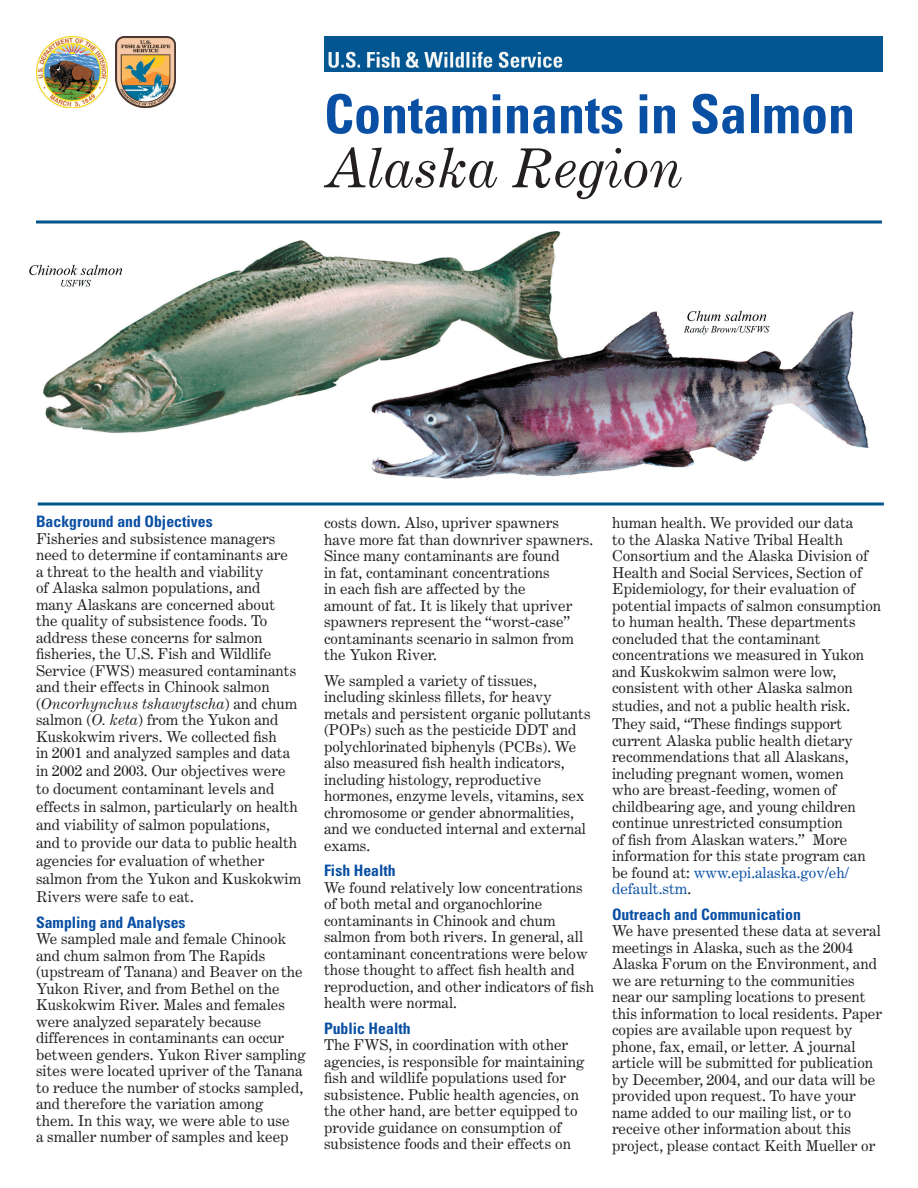
<style>
.page{position:relative;width:918px;height:1188px;background:#fff}
.page>*{position:absolute;margin:0;border:0;box-sizing:border-box;transform-origin:0 0}
.t1{font:700 condensed 54px "Univers";color:#094fa3}
.t2{font:italic 54px "Century Expanded";color:#231f20}
.t3{font:700 condensed 15.75px "Univers";color:#094fa3}
.t4{font:15px/16.5px "Century Expanded";color:#231f20}
.s1{font-style:italic}
.s2{color:#094fa3}
</style>
<div class="page">
<img style="left:324px;top:36px;width:558px;height:36px">
<img style="left:36px;top:36px;width:72px;height:72px">
<img style="left:115px;top:36px;width:61px;height:72px">
<svg style="left:36px;top:220px;width:846px;height:4px;background:#407fa7"></svg>
<svg style="left:38px;top:502px;width:846px;height:4px;background:#407fa7"></svg>
<img style="left:29px;top:232px;width:840px;height:247px">
<h1 class="t1" style="left:324px;top:81px;width:533px">Contaminants in Salmon</h1>
<h1 class="t2" style="left:324px;top:136px;width:360px">Alaska Region</h1>
<p class="t3" style="left:36px;top:512px;width:178px">Background and Objectives</p>
<p class="t4" style="left:36px;top:530px;width:263px">Fisheries and subsistence managers need to determine if contaminants are a threat to the health and viability<br>of Alaska salmon populations, and many Alaskans are concerned about the quality of subsistence foods. To address these concerns for salmon fisheries, the U.S. Fish and Wildlife Service (FWS) measured contaminants and their effects in Chinook salmon (<span class="s1">Oncorhynchus tshawytscha</span>) and chum salmon (<span class="s1">O. keta</span>) from the Yukon and Kuskokwim rivers. We collected fish<br>in 2001 and analyzed samples and data</p>
<p class="t4" style="left:36px;top:762px;width:267px;line-height:18px">in 2002 and 2003. Our objectives were to document contaminant levels and effects in salmon, particularly on health and viability of salmon populations,<br>and to provide our data to public health agencies for evaluation of whether salmon from the Yukon and Kuskokwim Rivers were safe to eat.</p>
<p class="t3" style="left:36px;top:912px;width:151px">Sampling and Analyses</p>
<p class="t4" style="left:36px;top:930px;width:271px">We sampled male and female Chinook and chum salmon from The Rapids (upstream of Tanana) and Beaver on the Yukon River, and from Bethel on the Kuskokwim River. Males and females were analyzed separately because differences in contaminants can occur between genders. Yukon River sampling sites were located upriver of the Tanana to reduce the number of stocks sampled, and therefore the variation among<br>them. In this way, we were able to use<br>a smaller number of samples and keep</p>
<p class="t4" style="left:324px;top:515px;width:271px">costs down. Also, upriver spawners have more fat than downriver spawners.<br>Since many contaminants are found<br>in fat, contaminant concentrations<br>in each fish are affected by the<br>amount of fat. It is likely that upriver spawners represent the “worst-case” contaminants scenario in salmon from the Yukon River.</p>
<p class="t4" style="left:324px;top:672px;width:268px">We sampled a variety of tissues, including skinless fillets, for heavy metals and persistent organic pollutants (POPs) such as the pesticide DDT and polychlorinated biphenyls (PCBs). We also measured fish health indicators, including histology, reproductive hormones, enzyme levels, vitamins, sex chromosome or gender abnormalities, and we conducted internal and external exams.</p>
<p class="t3" style="left:324px;top:861px;width:73px">Fish Health</p>
<p class="t4" style="left:324px;top:879px;width:272px">We found relatively low concentrations of both metal and organochlorine contaminants in Chinook and chum salmon from both rivers. In general, all contaminant concentrations were below those thought to affect fish health and reproduction, and other indicators of fish health were normal.</p>
<p class="t3" style="left:324px;top:1018px;width:88px">Public Health</p>
<p class="t4" style="left:324px;top:1037px;width:262px">The FWS, in coordination with other agencies, is responsible for maintaining fish and wildlife populations used for subsistence. Public health agencies, on the other hand, are better equipped to provide guidance on consumption of subsistence foods and their effects on</p>
<p class="t4" style="left:612px;top:515px;width:271px">human health. We provided our data<br>to the Alaska Native Tribal Health Consortium and the Alaska Division of Health and Social Services, Section of Epidemiology, for their evaluation of potential impacts of salmon consumption to human health. These departments concluded that the contaminant concentrations we measured in Yukon and Kuskokwim salmon were low, consistent with other Alaska salmon</p>
<p class="t4" style="left:612px;top:697px;width:240px;line-height:18px">studies, and not a public health risk.<br>They said, “These findings support</p>
<p class="t4" style="left:612px;top:732px;width:255px">current Alaska public health dietary recommendations that all Alaskans, including pregnant women, women who are breast-feeding, women of childbearing age, and young children continue unrestricted consumption<br>of fish from Alaskan waters.” More information for this state program can be found at: <span class="s2">www.epi.alaska.gov/eh/ default.stm</span>.</p>
<p class="t3" style="left:612px;top:904px;width:190px">Outreach and Communication</p>
<p class="t4" style="left:612px;top:923px;width:272px">We have presented these data at several meetings in Alaska, such as the 2004<br>Alaska Forum on the Environment, and we are returning to the communities near our sampling locations to present this information to local residents. Paper copies are available upon request by phone, fax, email, or letter. A journal article will be submitted for publication by December, 2004, and our data will be provided upon request. To have your name added to our mailing list, or to receive other information about this project, please contact Keith Mueller or</p>
</div>
